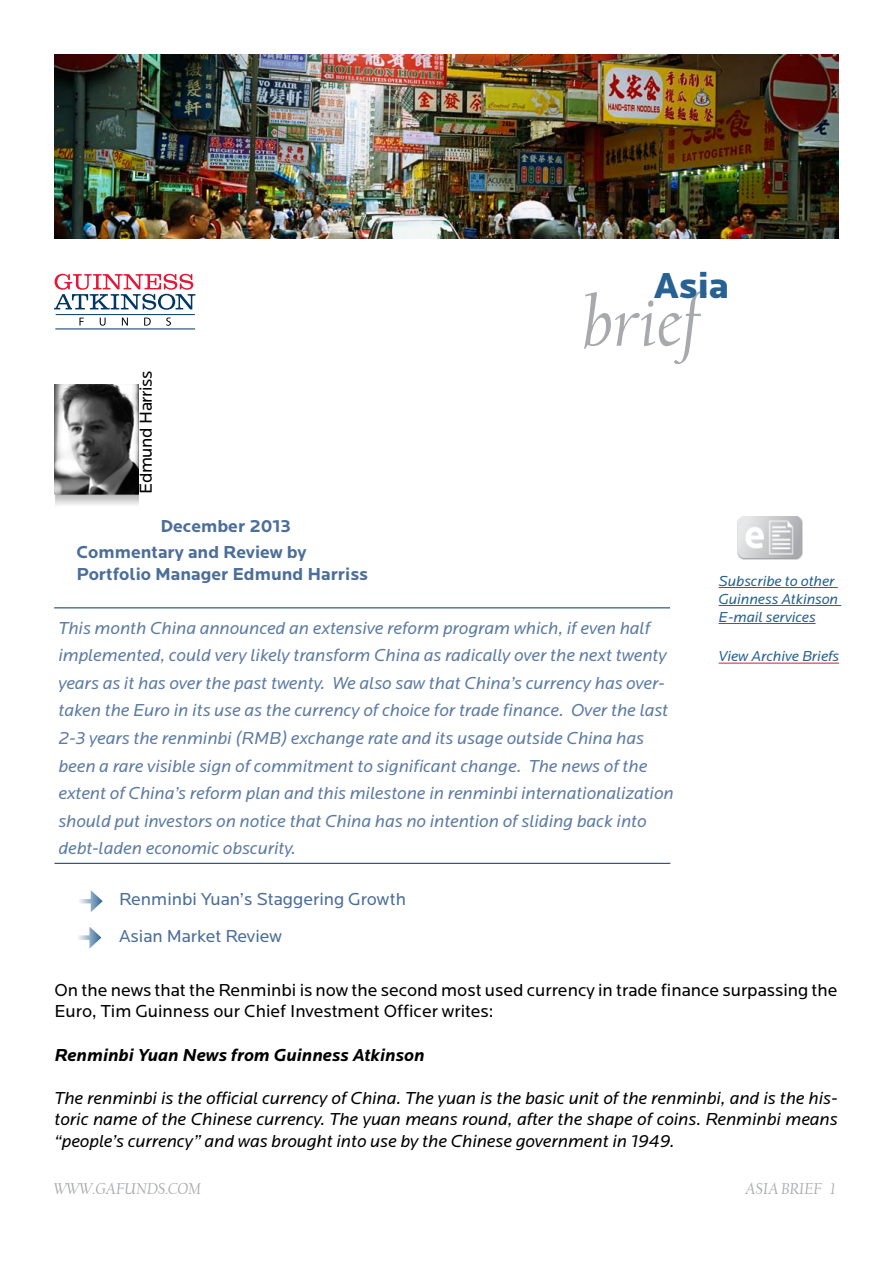
<style>
.page{position:relative;width:893px;height:1263px;background:#fff}
.page>*{position:absolute;margin:0;border:0;box-sizing:border-box;transform-origin:0 0}
.t1{font:italic 72px "Californian FB";color:#a7a9ac}
.t2{font:900 37.5px "Locator";color:#286292}
.t3{font:italic 18px/27.6px "Locator";color:#5e7ca4}
.t4{font:italic 18px/21.6px "Locator";color:#000;text-align:justify}
.t5{font:18px/21.6px "Locator";color:#000}
.t6{font:700 18px/21.6px "Locator";color:#4c6e99}
.t7{font:18px/36.6px "Locator";color:#4c6e99}
.t8{font:italic 700 18px "Locator";color:#000}
.t9{font:18px "Locator";letter-spacing:-.02em;color:#000}
.t10{font:italic 16.5px "Californian FB";color:#a7a9ac}
.t11{font:italic 15px/18px "Locator";color:#286292}
</style>
<div class="page">
<img style="left:54px;top:54px;width:785px;height:185px">
<svg style="left:54px;top:274px;width:141px;height:36px"></svg>
<svg style="left:79px;top:318px;width:5px;height:8px"></svg>
<svg style="left:100px;top:318px;width:6px;height:8px"></svg>
<svg style="left:122px;top:318px;width:6px;height:8px"></svg>
<svg style="left:144px;top:318px;width:7px;height:8px"></svg>
<svg style="left:166px;top:317px;width:5px;height:9px"></svg>
<hr style="left:56px;top:314px;width:139px;height:1px;background:#003768">
<hr style="left:55px;top:329px;width:140px;height:1px;background:#003768">
<img style="left:54px;top:385px;width:84px;height:120px">
<img style="left:737px;top:517px;width:65px;height:42px">
<hr style="left:719px;top:587px;width:119px;height:1px;background:#e31837">
<hr style="left:719px;top:605px;width:122px;height:1px;background:#e31837">
<hr style="left:719px;top:623px;width:97px;height:1px;background:#e31837">
<hr style="left:719px;top:663px;width:120px;height:1px;background:#e31837">
<svg style="left:80px;top:899px;width:11px;height:4px"></svg>
<svg style="left:91px;top:891px;width:12px;height:21px"></svg>
<svg style="left:79px;top:935px;width:10px;height:5px"></svg>
<svg style="left:89px;top:927px;width:12px;height:22px"></svg>
<hr style="left:55px;top:863px;width:615px;height:1px;background:#003768">
<hr style="left:55px;top:608px;width:614px;height:1px;background:#003768">
<p class="t9" style="left:136px;top:494px;width:125px;rotate:-90deg">Edmund Harriss</p>
<p class="t6" style="left:160px;top:515px;width:132px">December 2013</p>
<h2 class="t2" style="left:654px;top:263px;width:77px">Asia</h2>
<h1 class="t1" style="left:583px;top:282px;width:118px">brief</h1>
<p class="t6" style="left:77px;top:542px;width:293px">Commentary and Review by<br>Portfolio Manager Edmund Harriss</p>
<p class="t3" style="left:58px;top:614px;width:617px">This month China announced an extensive reform program which, if even half implemented, could very likely transform China as radically over the next twenty years as it has over the past twenty. We also saw that China’s currency has over&shy;taken the Euro in its use as the currency of choice for trade finance. Over the last 2-3 years the renminbi (RMB) exchange rate and its usage outside China has been a rare visible sign of commitment to significant change. The news of the extent of China’s reform plan and this milestone in renminbi internationalization should put investors on notice that China has no intention of sliding back into debt-laden economic obscurity.</p>
<p class="t7" style="left:119px;top:882px;width:289px">Renminbi Yuan’s Staggering Growth<br>Asian Market Review</p>
<p class="t11" style="left:719px;top:572px;width:121px">Subscribe to other<br>Guinness Atkinson<br>E-mail services</p>
<p class="t11" style="left:719px;top:648px;width:122px">View Archive Briefs</p>
<p class="t5" style="left:54px;top:979px;width:785px">On the news that the Renminbi is now the second most used currency in trade finance surpassing the<br>Euro, Tim Guinness our Chief Investment Officer writes:</p>
<p class="t8" style="left:54px;top:1044px;width:372px">Renminbi Yuan News from Guinness Atkinson</p>
<p class="t4" style="left:54px;top:1087px;width:785px">The renminbi is the official currency of China. The yuan is the basic unit of the renminbi, and is the his&shy;toric name of the Chinese currency. The yuan means round, after the shape of coins. Renminbi means “people’s currency” and was brought into use by the Chinese government in 1949.</p>
<p class="t10" style="left:54px;top:1179px;width:148px">WWW.GAFUNDS.COM</p>
<p class="t10" style="left:746px;top:1179px;width:92px">ASIA BRIEF 1</p>
</div>
